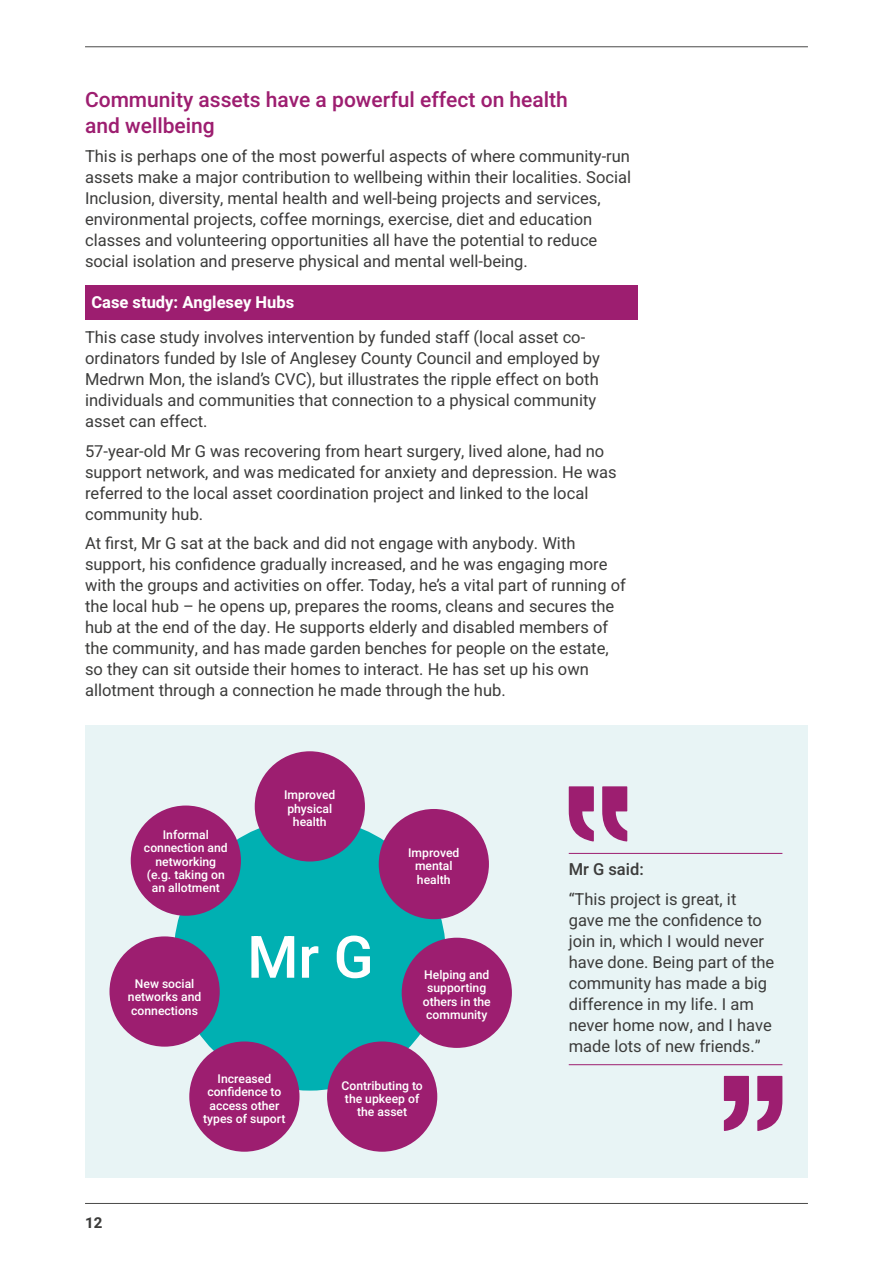
<style>
.page{position:relative;width:893px;height:1263px;background:#fff}
.page>*{position:absolute;margin:0;border:0;box-sizing:border-box;transform-origin:0 0}
.Sub_heading_14pt{font:500 58.5px "Heebo";color:#fff}
.Sub_heading_14pt-2{font:500 21px/25.5px "Heebo";color:#9d1e70}
.t1{font:16.5px/21px "Heebo";color:#3c3c3b}
.t2{font:700 16.5px "Heebo";color:#fff}
.t3{font:500 16.5px "Heebo";color:#3c3c3b}
.t4{font:700 15px "Heebo";color:#3c3c3b}
.Sub_heading_14pt-3{font:500 12.15px/13.4px "Heebo";color:#fff;text-align:center}
</style>
<div class="page">
<hr style="left:85px;top:46px;width:723px;height:1px;background:#4a4a49">
<hr style="left:85px;top:1203px;width:723px;height:1px;background:#4a4a49">
<div style="left:85px;top:725px;width:723px;height:453px;background:#e8f4f5"></div>
<div style="left:85px;top:286px;width:553px;height:34px;background:#9d1e70"></div>
<hr style="left:569px;top:853px;width:213px;height:1px;background:#9d1e70">
<hr style="left:569px;top:1064px;width:213px;height:1px;background:#9d1e70">
<div style="left:174px;top:818px;width:272px;height:272px;background:#00b0b2;border-radius:50%"></div>
<div style="left:255px;top:751px;width:110px;height:110px;background:#9d1e70;border-radius:50%"></div>
<div style="left:327px;top:1041px;width:110px;height:111px;background:#9d1e70;border-radius:50%"></div>
<div style="left:189px;top:1041px;width:110px;height:111px;background:#9d1e70;border-radius:50%"></div>
<div style="left:402px;top:938px;width:110px;height:110px;background:#9d1e70;border-radius:50%"></div>
<div style="left:379px;top:809px;width:110px;height:110px;background:#9d1e70;border-radius:50%"></div>
<div style="left:131px;top:805px;width:110px;height:111px;background:#9d1e70;border-radius:50%"></div>
<div style="left:109px;top:936px;width:111px;height:111px;background:#9d1e70;border-radius:50%"></div>
<svg style="left:569px;top:786px;width:25px;height:55px"></svg>
<svg style="left:602px;top:786px;width:25px;height:55px"></svg>
<svg style="left:757px;top:1076px;width:25px;height:55px"></svg>
<svg style="left:724px;top:1076px;width:25px;height:55px"></svg>
<p class="Sub_heading_14pt-2" style="left:85px;top:87px;width:484px">Community assets have a powerful effect on health and wellbeing</p>
<p class="t1" style="left:85px;top:146px;width:548px">This is perhaps one of the most powerful aspects of where community-run assets make a major contribution to wellbeing within their localities. Social Inclusion, diversity, mental health and well-being projects and services, environmental projects, coffee mornings, exercise, diet and education classes and volunteering opportunities all have the potential to reduce social isolation and preserve physical and mental well-being.</p>
<p class="t2" style="left:91px;top:291px;width:204px">Case study: Anglesey Hubs</p>
<p class="t1" style="left:85px;top:327px;width:516px">This case study involves intervention by funded staff (local asset co&shy;ordinators funded by Isle of Anglesey County Council and employed by Medrwn Mon, the island’s CVC), but illustrates the ripple effect on both individuals and communities that connection to a physical community asset can effect.</p>
<p class="t1" style="left:85px;top:440px;width:533px">57-year-old Mr G was recovering from heart surgery, lived alone, had no support network, and was medicated for anxiety and depression. He was referred to the local asset coordination project and linked to the local community hub.</p>
<p class="t1" style="left:85px;top:533px;width:542px">At first, Mr G sat at the back and did not engage with anybody. With support, his confidence gradually increased, and he was engaging more with the groups and activities on offer. Today, he’s a vital part of running of the local hub – he opens up, prepares the rooms, cleans and secures the hub at the end of the day. He supports elderly and disabled members of the community, and has made garden benches for people on the estate, so they can sit outside their homes to interact. He has set up his own allotment through a connection he made through the hub.</p>
<p class="Sub_heading_14pt-3" style="left:144px;top:828px;width:85px">Informal connection and networking (e.g. taking on an allotment</p>
<p class="Sub_heading_14pt-3" style="left:128px;top:977px;width:75px">New social networks and connections</p>
<p class="Sub_heading_14pt-3" style="left:284px;top:788px;width:53px">Improved physical health</p>
<p class="Sub_heading_14pt" style="left:247px;top:916px;width:128px">Mr G</p>
<p class="Sub_heading_14pt-3" style="left:408px;top:846px;width:53px">Improved mental health</p>
<p class="Sub_heading_14pt-3" style="left:423px;top:968px;width:70px">Helping and supporting others in the community</p>
<p class="Sub_heading_14pt-3" style="left:203px;top:1072px;width:84px">Increased confidence to access other types of suport</p>
<p class="Sub_heading_14pt-3" style="left:341px;top:1078px;width:83px">Contributing to the upkeep of the asset</p>
<p class="t4" style="left:85px;top:1212px;width:19px">12</p>
<p class="t3" style="left:569px;top:858px;width:77px">Mr G said:</p>
<p class="t1" style="left:569px;top:888px;width:207px">“This project is great, it gave me the confidence to join in, which I would never have done. Being part of the community has made a big difference in my life. I am never home now, and I have made lots of new friends.”</p>
</div>
